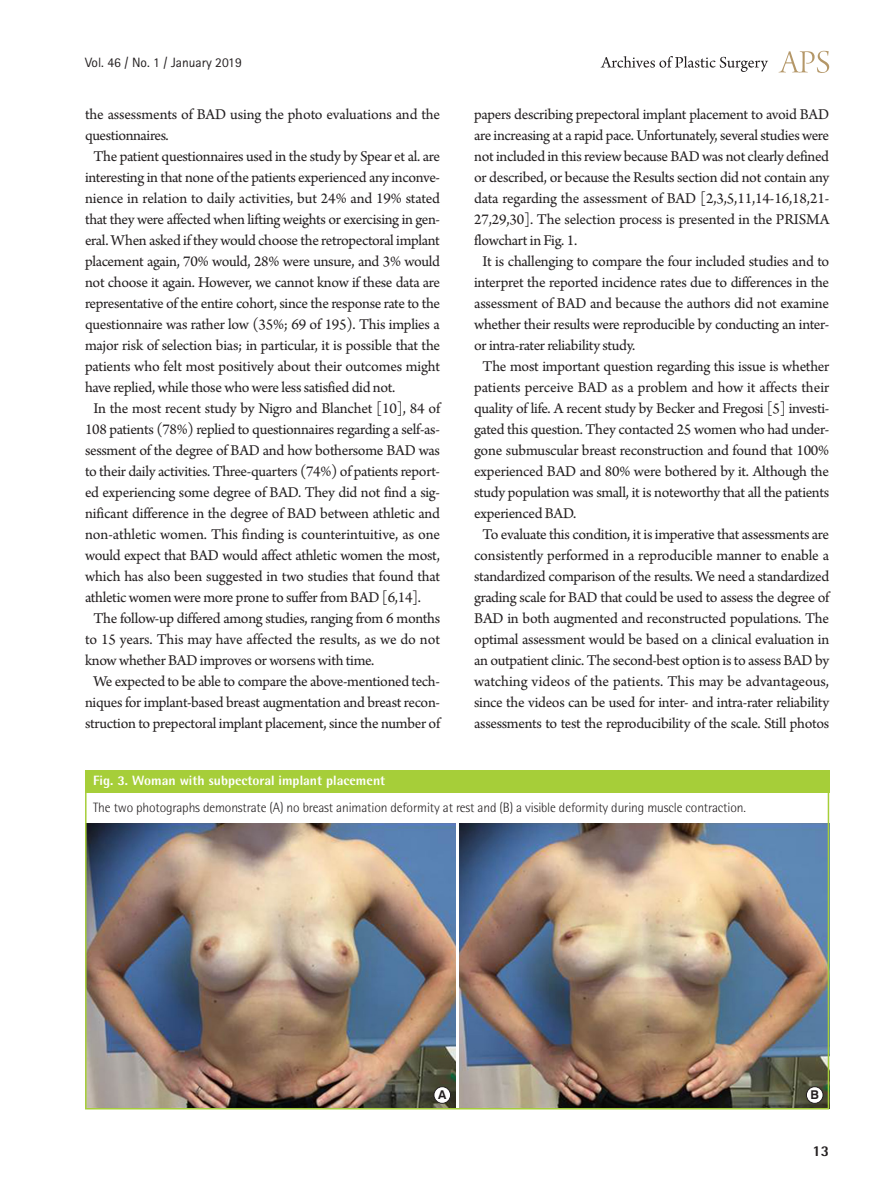
<style>
.page{position:relative;width:893px;height:1191px;background:#fff}
.page>*{position:absolute;margin:0;border:0;box-sizing:border-box;transform-origin:0 0}
.본문{font:15.75px/21px "Arno Pro";letter-spacing:-.02em;color:#231f20;text-align:justify}
.t1{font:800 15px "Rotis Semi Sans Std";color:#231f20}
.그림설명{font:300 13.5px "Rotis Semi Sans Std";letter-spacing:-.01em;color:#231f20}
.표그림제목{font:800 13.5px "Rotis Semi Sans Std";color:#fff}
.t2{font:13.5px "Rotis Sans Serif Std";color:#231f20}
.t3{font:700 12.15px "Swiss 721 BT";color:#231f20}
</style>
<div class="page">
<svg style="left:779px;top:51px;width:50px;height:22px"></svg>
<svg style="left:601px;top:56px;width:167px;height:16px"></svg>
<div style="left:85px;top:770px;width:744px;height:22px;background:#a6ce39"></div>
<img style="left:88px;top:823px;width:367px;height:283px">
<img style="left:459px;top:823px;width:367px;height:283px">
<div style="left:434px;top:1086px;width:17px;height:17px;background:#fff;border-radius:50%"></div>
<div style="left:434px;top:1086px;width:17px;height:17px;border:1px solid #231f20;border-radius:50%"></div>
<div style="left:806px;top:1086px;width:17px;height:17px;background:#fff;border-radius:50%"></div>
<div style="left:806px;top:1086px;width:17px;height:17px;border:1px solid #231f20;border-radius:50%"></div>
<div style="left:85px;top:770px;width:744px;height:339px;border:2px solid #a6ce39"></div>
<p class="t2" style="left:85px;top:54px;width:158px">Vol. 46 / No. 1 / January 2019</p>
<p class="본문" style="left:85px;top:105px;width:357px">the assessments of BAD using the photo evaluations and the questionnaires.</p>
<p class="본문" style="left:85px;top:147px;width:357px;text-indent:9px">The patient questionnaires used in the study by Spear et al. are interesting in that none of the patients experienced any inconve&shy;nience in relation to daily activities, but 24% and 19% stated that they were affected when lifting weights or exercising in gen&shy;eral. When asked if they would choose the retropectoral implant placement again, 70% would, 28% were unsure, and 3% would not choose it again. However, we cannot know if these data are representative of the entire cohort, since the response rate to the questionnaire was rather low (35%; 69 of 195). This implies a major risk of selection bias; in particular, it is possible that the patients who felt most positively about their outcomes might have replied, while those who were less satisfied did not.</p>
<p class="본문" style="left:85px;top:399px;width:357px;text-indent:9px">In the most recent study by Nigro and Blanchet [10], 84 of 108 patients (78%) replied to questionnaires regarding a self-as&shy;sessment of the degree of BAD and how bothersome BAD was to their daily activities. Three-quarters (74%) of patients report&shy;ed experiencing some degree of BAD. They did not find a sig&shy;nificant difference in the degree of BAD between athletic and non-athletic women. This finding is counterintuitive, as one would expect that BAD would affect athletic women the most, which has also been suggested in two studies that found that athletic women were more prone to suffer from BAD [6,14].</p>
<p class="본문" style="left:85px;top:609px;width:357px;text-indent:9px">The follow-up differed among studies, ranging from 6 months to 15 years. This may have affected the results, as we do not know whether BAD improves or worsens with time.</p>
<p class="본문" style="left:85px;top:672px;width:357px;text-align:center">We expected to be able to compare the above-mentioned tech&shy;niques for implant-based breast augmentation and breast recon&shy;struction to prepectoral implant placement, since the number of</p>
<p class="본문" style="left:474px;top:105px;width:357px">papers describing prepectoral implant placement to avoid BAD are increasing at a rapid pace. Unfortunately, several studies were not included in this review because BAD was not clearly defined or described, or because the Results section did not contain any data regarding the assessment of BAD [2,3,5,11,14-16,18,21- 27,29,30]. The selection process is presented in the PRISMA flowchart in Fig. 1.</p>
<p class="본문" style="left:474px;top:252px;width:357px;text-indent:9px">It is challenging to compare the four included studies and to interpret the reported incidence rates due to differences in the assessment of BAD and because the authors did not examine whether their results were reproducible by conducting an inter&shy;or intra-rater reliability study.</p>
<p class="본문" style="left:474px;top:357px;width:357px;text-indent:9px">The most important question regarding this issue is whether patients perceive BAD as a problem and how it affects their quality of life. A recent study by Becker and Fregosi [5] investi&shy;gated this question. They contacted 25 women who had under&shy;gone submuscular breast reconstruction and found that 100% experienced BAD and 80% were bothered by it. Although the study population was small, it is noteworthy that all the patients experienced BAD.</p>
<p class="본문" style="left:474px;top:525px;width:357px;text-align:center">To evaluate this condition, it is imperative that assessments are consistently performed in a reproducible manner to enable a standardized comparison of the results. We need a standardized grading scale for BAD that could be used to assess the degree of BAD in both augmented and reconstructed populations. The optimal assessment would be based on a clinical evaluation in an outpatient clinic. The second-best option is to assess BAD by watching videos of the patients. This may be advantageous, since the videos can be used for inter- and intra-rater reliability assessments to test the reproducibility of the scale. Still photos</p>
<p class="표그림제목" style="left:93px;top:771px;width:294px">Fig. 3. Woman with subpectoral implant placement</p>
<p class="그림설명" style="left:93px;top:799px;width:654px">The two photographs demonstrate (A) no breast animation deformity at rest and (B) a visible deformity during muscle contraction.</p>
<p class="t3" style="left:438px;top:1087px;width:10px">A</p>
<p class="t3" style="left:810px;top:1087px;width:10px">B</p>
<p class="t1" style="left:812px;top:1141px;width:18px">13</p>
</div>
